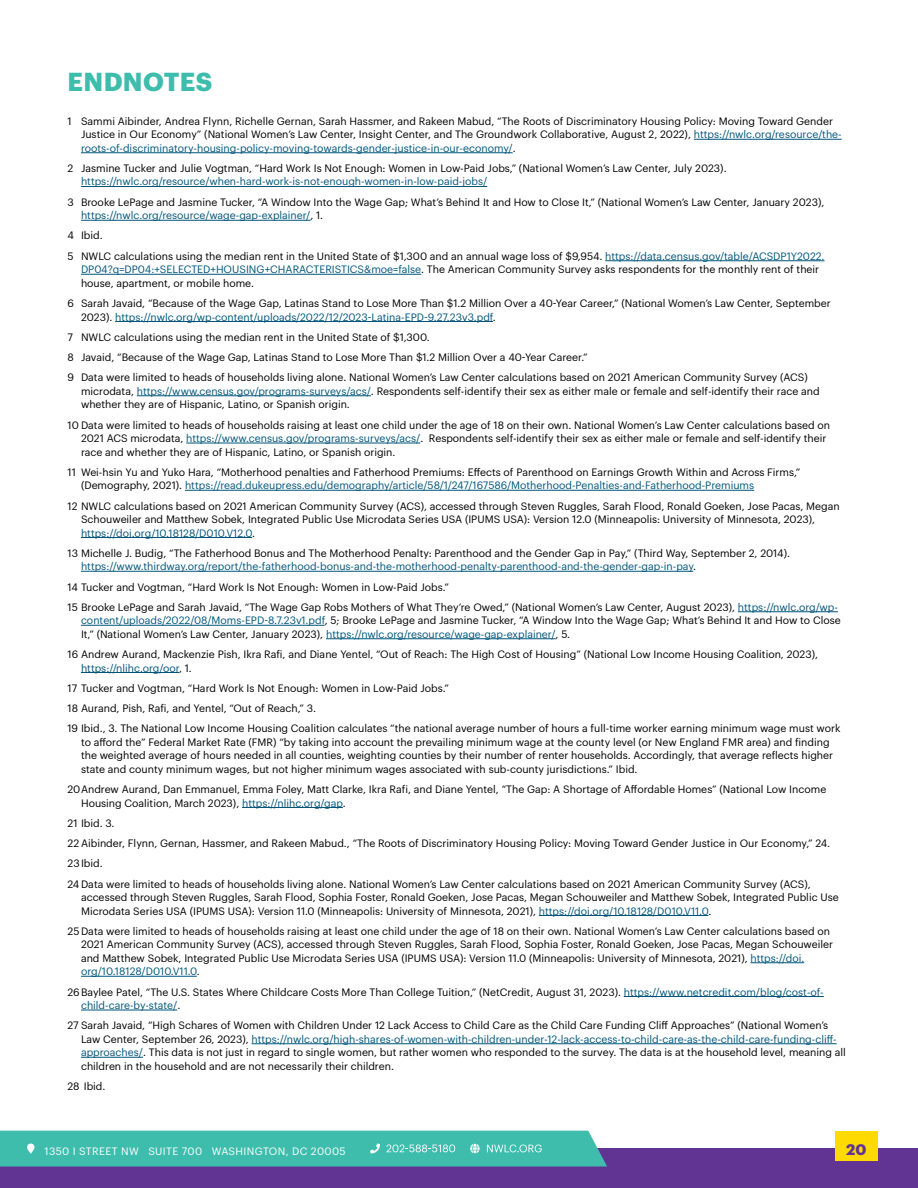
<style>
.page{position:relative;width:918px;height:1188px;background:#fff}
.page>*{position:absolute;margin:0;border:0;box-sizing:border-box;transform-origin:0 0}
.t1{font:700 25.5px "Graphik";letter-spacing:.015em;color:#3ebdad}
.t2{font:700 15px "Graphik";color:#613393}
.t3{font:10.5px/13.5px "Graphik";color:#000}
.t4{font:10.5px "Graphik";letter-spacing:.035em;color:#fff}
.s1{color:#00557b}
</style>
<div class="page">
<div style="left:0;top:1149px;width:918px;height:39px;background:#613393"></div>
<div style="left:0;top:1131px;width:607px;height:35px;background:#3ebdad"></div>
<div style="left:835px;top:1131px;width:43px;height:30px;background:#ffda00"></div>
<hr style="left:694px;top:139px;width:148px;height:1px;background:#00557b">
<hr style="left:81px;top:152px;width:432px;height:1px;background:#00557b">
<hr style="left:81px;top:186px;width:406px;height:1px;background:#00557b">
<hr style="left:81px;top:220px;width:230px;height:1px;background:#00557b">
<hr style="left:605px;top:260px;width:220px;height:1px;background:#00557b">
<hr style="left:81px;top:274px;width:340px;height:1px;background:#00557b">
<hr style="left:115px;top:321px;width:378px;height:1px;background:#00557b">
<hr style="left:137px;top:395px;width:234px;height:1px;background:#00557b">
<hr style="left:186px;top:443px;width:234px;height:1px;background:#00557b">
<hr style="left:185px;top:490px;width:569px;height:1px;background:#00557b">
<hr style="left:81px;top:537px;width:171px;height:1px;background:#00557b">
<hr style="left:81px;top:571px;width:612px;height:1px;background:#00557b">
<hr style="left:738px;top:611px;width:100px;height:1px;background:#00557b">
<hr style="left:81px;top:625px;width:244px;height:1px;background:#00557b">
<hr style="left:326px;top:638px;width:230px;height:1px;background:#00557b">
<hr style="left:81px;top:672px;width:98px;height:1px;background:#00557b">
<hr style="left:242px;top:807px;width:101px;height:1px;background:#00557b">
<hr style="left:539px;top:915px;width:169px;height:1px;background:#00557b">
<hr style="left:750px;top:962px;width:54px;height:1px;background:#00557b">
<hr style="left:81px;top:976px;width:116px;height:1px;background:#00557b">
<hr style="left:624px;top:996px;width:200px;height:1px;background:#00557b">
<hr style="left:81px;top:1010px;width:96px;height:1px;background:#00557b">
<hr style="left:252px;top:1043px;width:585px;height:1px;background:#00557b">
<hr style="left:81px;top:1057px;width:62px;height:1px;background:#00557b">
<h1 class="t1" style="left:68px;top:62px;width:146px">ENDNOTES</h1>
<p class="t3" style="left:81px;top:113px;width:762px;text-indent:-14px">1 Sammi Aibinder, Andrea Flynn, Richelle Gernan, Sarah Hassmer, and Rakeen Mabud, “The Roots of Discriminatory Housing Policy: Moving Toward Gender<br>Justice in Our Economy” (National Women’s Law Center, Insight Center, and The Groundwork Collaborative, August 2, 2022), <span class="s1">https://nwlc.org/resource/the&shy;roots-of-discriminatory-housing-policy-moving-towards-gender-justice-in-our-economy/</span>.</p>
<p class="t3" style="left:81px;top:161px;width:647px;text-indent:-14px">2 Jasmine Tucker and Julie Vogtman, “Hard Work Is Not Enough: Women in Low-Paid Jobs,” (National Women’s Law Center, July 2023). <span class="s1">https://nwlc.org/resource/when-hard-work-is-not-enough-women-in-low-paid-jobs/</span></p>
<p class="t3" style="left:81px;top:194px;width:745px;text-indent:-14px">3 Brooke LePage and Jasmine Tucker, “A Window Into the Wage Gap; What’s Behind It and How to Close It,” (National Women’s Law Center, January 2023), <span class="s1">https://nwlc.org/resource/wage-gap-explainer/</span>, 1.</p>
<p class="t3" style="left:68px;top:225px;width:759px;line-height:20.2px">4 Ibid.<br>5 NWLC calculations using the median rent in the United State of $1,300 and an annual wage loss of $9,954. <span class="s1">https://data.census.gov/table/ACSDP1Y2022.</span></p>
<p class="t3" style="left:81px;top:262px;width:740px"><span class="s1">DP04?q=DP04:+SELECTED+HOUSING+CHARACTERISTICS&amp;moe=false</span>. The American Community Survey asks respondents for the monthly rent of their house, apartment, or mobile home.</p>
<p class="t3" style="left:81px;top:296px;width:751px;text-indent:-14px">6 Sarah Javaid, “Because of the Wage Gap, Latinas Stand to Lose More Than $1.2 Million Over a 40-Year Career,” (National Women’s Law Center, September<br>2023). <span class="s1">https://nwlc.org/wp-content/uploads/2022/12/2023-Latina-EPD-9.27.23v3.pdf</span>.</p>
<p class="t3" style="left:68px;top:326px;width:742px;line-height:20.2px">7 NWLC calculations using the median rent in the United State of $1,300.<br>8 Javaid, “Because of the Wage Gap, Latinas Stand to Lose More Than $1.2 Million Over a 40-Year Career.”<br>9 Data were limited to heads of households living alone. National Women’s Law Center calculations based on 2021 American Community Survey (ACS)</p>
<p class="t3" style="left:81px;top:383px;width:740px">microdata, <span class="s1">https://www.census.gov/programs-surveys/acs/</span>. Respondents self-identify their sex as either male or female and self-identify their race and whether they are of Hispanic, Latino, or Spanish origin.</p>
<p class="t3" style="left:81px;top:417px;width:751px;text-indent:-14px">10 Data were limited to heads of households raising at least one child under the age of 18 on their own. National Women’s Law Center calculations based on<br>2021 ACS microdata, <span class="s1">https://www.census.gov/programs-surveys/acs/</span>. Respondents self-identify their sex as either male or female and self-identify their race and whether they are of Hispanic, Latino, or Spanish origin.</p>
<p class="t3" style="left:81px;top:464px;width:721px;text-indent:-14px">11 Wei-hsin Yu and Yuko Hara, “Motherhood penalties and Fatherhood Premiums: Effects of Parenthood on Earnings Growth Within and Across Firms,” (Demography, 2021). <span class="s1">https://read.dukeupress.edu/demography/article/58/1/247/167586/Motherhood-Penalties-and-Fatherhood-Premiums</span></p>
<p class="t3" style="left:81px;top:498px;width:760px;text-indent:-14px">12 NWLC calculations based on 2021 American Community Survey (ACS), accessed through Steven Ruggles, Sarah Flood, Ronald Goeken, Jose Pacas, Megan<br>Schouweiler and Matthew Sobek, Integrated Public Use Microdata Series USA (IPUMS USA): Version 12.0 (Minneapolis: University of Minnesota, 2023), <span class="s1">https://doi.org/10.18128/D010.V12.0</span>.</p>
<p class="t3" style="left:81px;top:545px;width:711px;text-indent:-14px">13 Michelle J. Budig, “The Fatherhood Bonus and The Motherhood Penalty: Parenthood and the Gender Gap in Pay,” (Third Way, September 2, 2014). <span class="s1">https://www.thirdway.org/report/the-fatherhood-bonus-and-the-motherhood-penalty-parenthood-and-the-gender-gap-in-pay</span>.</p>
<p class="t3" style="left:68px;top:576px;width:772px;line-height:20.2px">14 Tucker and Vogtman, “Hard Work Is Not Enough: Women in Low-Paid Jobs.”<br>15 Brooke LePage and Sarah Javaid, “The Wage Gap Robs Mothers of What They’re Owed,” (National Women’s Law Center, August 2023), <span class="s1">https://nwlc.org/wp-</span></p>
<p class="t3" style="left:81px;top:613px;width:761px"><span class="s1">content/uploads/2022/08/Moms-EPD-8.7.23v1.pdf</span>, 5; Brooke LePage and Jasmine Tucker, “A Window Into the Wage Gap; What’s Behind It and How to Close<br>It,” (National Women’s Law Center, January 2023), <span class="s1">https://nwlc.org/resource/wage-gap-explainer/</span>, 5.</p>
<p class="t3" style="left:81px;top:647px;width:739px;text-indent:-14px">16 Andrew Aurand, Mackenzie Pish, Ikra Rafi, and Diane Yentel, “Out of Reach: The High Cost of Housing” (National Low Income Housing Coalition, 2023), <span class="s1">https://nlihc.org/oor</span>, 1.</p>
<p class="t3" style="left:68px;top:677px;width:775px;line-height:20.2px">17 Tucker and Vogtman, “Hard Work Is Not Enough: Women in Low-Paid Jobs.”<br>18 Aurand, Pish, Rafi, and Yentel, “Out of Reach,” 3.<br>19 Ibid., 3. The National Low Income Housing Coalition calculates “the national average number of hours a full-time worker earning minimum wage must work</p>
<p class="t3" style="left:81px;top:734px;width:754px">to afford the” Federal Market Rate (FMR) “by taking into account the prevailing minimum wage at the county level (or New England FMR area) and finding the weighted average of hours needed in all counties, weighting counties by their number of renter households. Accordingly, that average reflects higher state and county minimum wages, but not higher minimum wages associated with sub-county jurisdictions.” Ibid.</p>
<p class="t3" style="left:81px;top:782px;width:747px;text-indent:-14px">20 Andrew Aurand, Dan Emmanuel, Emma Foley, Matt Clarke, Ikra Rafi, and Diane Yentel, “The Gap: A Shortage of Affordable Homes” (National Low Income<br>Housing Coalition, March 2023), <span class="s1">https://nlihc.org/gap</span>.</p>
<p class="t3" style="left:68px;top:812px;width:764px;line-height:20.2px">21 Ibid. 3.<br>22 Aibinder, Flynn, Gernan, Hassmer, and Rakeen Mabud., “The Roots of Discriminatory Housing Policy: Moving Toward Gender Justice in Our Economy,” 24.<br>23 Ibid.<br>24 Data were limited to heads of households living alone. National Women’s Law Center calculations based on 2021 American Community Survey (ACS),</p>
<p class="t3" style="left:81px;top:890px;width:759px">accessed through Steven Ruggles, Sarah Flood, Sophia Foster, Ronald Goeken, Jose Pacas, Megan Schouweiler and Matthew Sobek, Integrated Public Use<br>Microdata Series USA (IPUMS USA): Version 11.0 (Minneapolis: University of Minnesota, 2021), <span class="s1">https://doi.org/10.18128/D010.V11.0</span>.</p>
<p class="t3" style="left:81px;top:923px;width:754px;text-indent:-14px">25 Data were limited to heads of households raising at least one child under the age of 18 on their own. National Women’s Law Center calculations based on 2021 American Community Survey (ACS), accessed through Steven Ruggles, Sarah Flood, Sophia Foster, Ronald Goeken, Jose Pacas, Megan Schouweiler and Matthew Sobek, Integrated Public Use Microdata Series USA (IPUMS USA): Version 11.0 (Minneapolis: University of Minnesota, 2021), <span class="s1">https://doi. org/10.18128/D010.V11.0</span>.</p>
<p class="t3" style="left:81px;top:984px;width:744px;text-indent:-14px">26 Baylee Patel, “The U.S. States Where Childcare Costs More Than College Tuition,” (NetCredit, August 31, 2023). <span class="s1">https://www.netcredit.com/blog/cost-of&shy;child-care-by-state/</span>.</p>
<p class="t3" style="left:81px;top:1018px;width:766px;text-indent:-14px">27 Sarah Javaid, “High Schares of Women with Children Under 12 Lack Access to Child Care as the Child Care Funding Cliff Approaches” (National Women’s Law Center, September 26, 2023), <span class="s1">https://nwlc.org/high-shares-of-women-with-children-under-12-lack-access-to-child-care-as-the-child-care-funding-cliff&shy;approaches/</span>. This data is not just in regard to single women, but rather women who responded to the survey. The data is at the household level, meaning all children in the household and are not necessarily their children.</p>
<p class="t3" style="left:68px;top:1079px;width:39px">28 Ibid.</p>
<p class="t4" style="left:45px;top:1143px;width:303px">1350 I STREET NW SUITE 700 WASHINGTON, DC 20005</p>
<h2 class="t2" style="left:846px;top:1138px;width:22px">20</h2>
</div>
